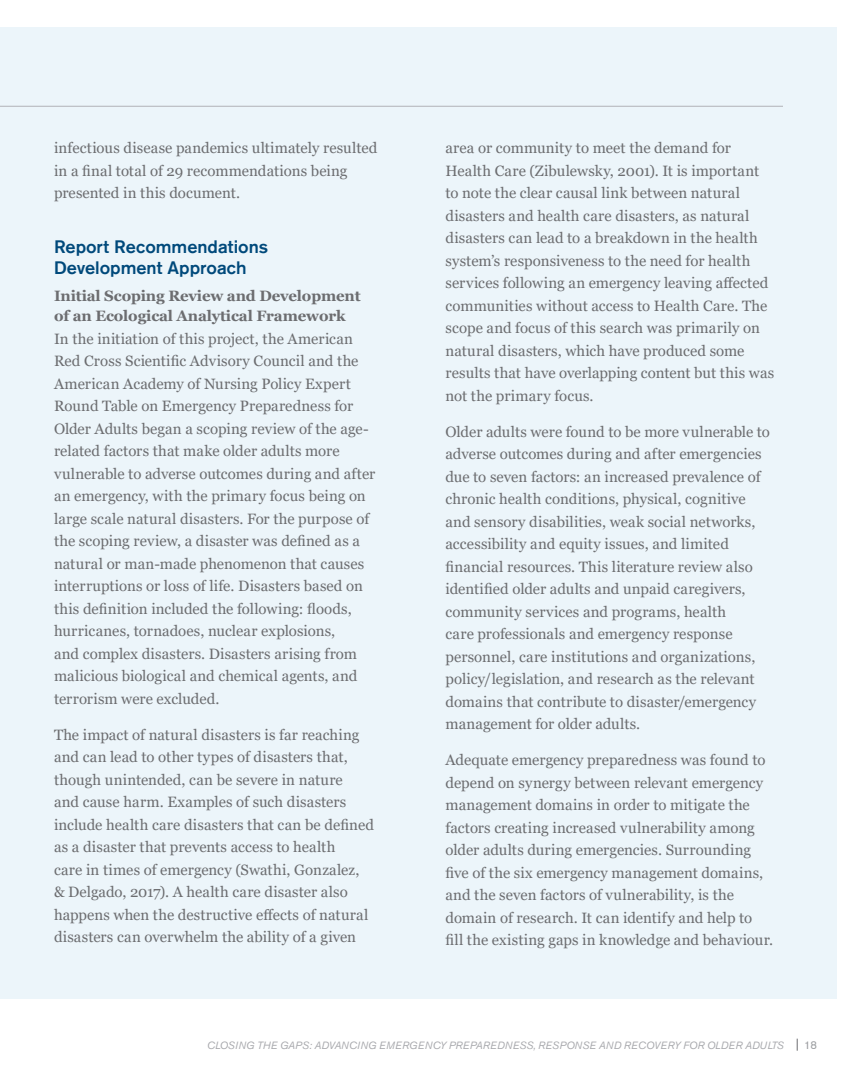
<style>
.page{position:relative;width:864px;height:1080px;background:#fff}
.page>*{position:absolute;margin:0;border:0;box-sizing:border-box;transform-origin:0 0}
.Headings_I-Blue_titl{font:500 18px/21px "Akzidenz Grotesk Std";color:#00497b}
.Intro_Paragraphs{font:15px/22.5px "Georgia";letter-spacing:.005em;color:#6c6d70}
.Headgins_III_Georgia{font:700 15px/20.2px "Georgia";letter-spacing:-.01em;color:#6c6d70}
.t1{font:11.25px "Akzidenz Grotesk Std";color:#9c9ea1}
.t2{font:italic 10.5px "Akzidenz Grotesk Std";letter-spacing:.015em;color:#a8a9ad}
</style>
<div class="page">
<div style="left:0;top:27px;width:837px;height:972px;background:#ecf5fa"></div>
<hr style="left:0;top:106px;width:783px;height:1px;background:#b2b3b7">
<svg style="left:797px;top:1039px;width:1px;height:12px"></svg>
<p class="Intro_Paragraphs" style="left:54px;top:137px;width:325px">infectious disease pandemics ultimately resulted in a final total of 29 recommendations being presented in this document.</p>
<p class="Headings_I-Blue_titl" style="left:54px;top:236px;width:216px">Report Recommendations<br>Development Approach</p>
<p class="Headgins_III_Georgia" style="left:54px;top:286px;width:308px">Initial Scoping Review and Development of an Ecological Analytical Framework</p>
<p class="Intro_Paragraphs" style="left:54px;top:327px;width:323px">In the initiation of this project, the American Red Cross Scientific Advisory Council and the American Academy of Nursing Policy Expert Round Table on Emergency Preparedness for Older Adults began a scoping review of the age&shy;related factors that make older adults more vulnerable to adverse outcomes during and after an emergency, with the primary focus being on large scale natural disasters. For the purpose of the scoping review, a disaster was defined as a natural or man-made phenomenon that causes interruptions or loss of life. Disasters based on this definition included the following: floods, hurricanes, tornadoes, nuclear explosions,<br>and complex disasters. Disasters arising from malicious biological and chemical agents, and terrorism were excluded.</p>
<p class="Intro_Paragraphs" style="left:54px;top:723px;width:322px">The impact of natural disasters is far reaching and can lead to other types of disasters that, though unintended, can be severe in nature<br>and cause harm. Examples of such disasters include health care disasters that can be defined as a disaster that prevents access to health<br>care in times of emergency (Swathi, Gonzalez,<br>&amp; Delgado, 2017). A health care disaster also happens when the destructive effects of natural disasters can overwhelm the ability of a given</p>
<p class="Intro_Paragraphs" style="left:446px;top:137px;width:330px">area or community to meet the demand for Health Care (Zibulewsky, 2001). It is important to note the clear causal link between natural disasters and health care disasters, as natural disasters can lead to a breakdown in the health system’s responsiveness to the need for health services following an emergency leaving affected communities without access to Health Care. The scope and focus of this search was primarily on natural disasters, which have produced some results that have overlapping content but this was not the primary focus.</p>
<p class="Intro_Paragraphs" style="left:446px;top:420px;width:326px">Older adults were found to be more vulnerable to adverse outcomes during and after emergencies due to seven factors: an increased prevalence of chronic health conditions, physical, cognitive and sensory disabilities, weak social networks, accessibility and equity issues, and limited financial resources. This literature review also identified older adults and unpaid caregivers, community services and programs, health<br>care professionals and emergency response personnel, care institutions and organizations, policy/legislation, and research as the relevant domains that contribute to disaster/emergency management for older adults.</p>
<p class="Intro_Paragraphs" style="left:446px;top:749px;width:329px">Adequate emergency preparedness was found to depend on synergy between relevant emergency management domains in order to mitigate the factors creating increased vulnerability among older adults during emergencies. Surrounding five of the six emergency management domains, and the seven factors of vulnerability, is the domain of research. It can identify and help to fill the existing gaps in knowledge and behaviour.</p>
<p class="t2" style="left:207px;top:1039px;width:578px">CLOSING THE GAPS: ADVANCING EMERGENCY PREPAREDNESS, RESPONSE AND RECOVERY FOR OLDER ADULTS</p>
<p class="t1" style="left:804px;top:1038px;width:15px">18</p>
</div>
